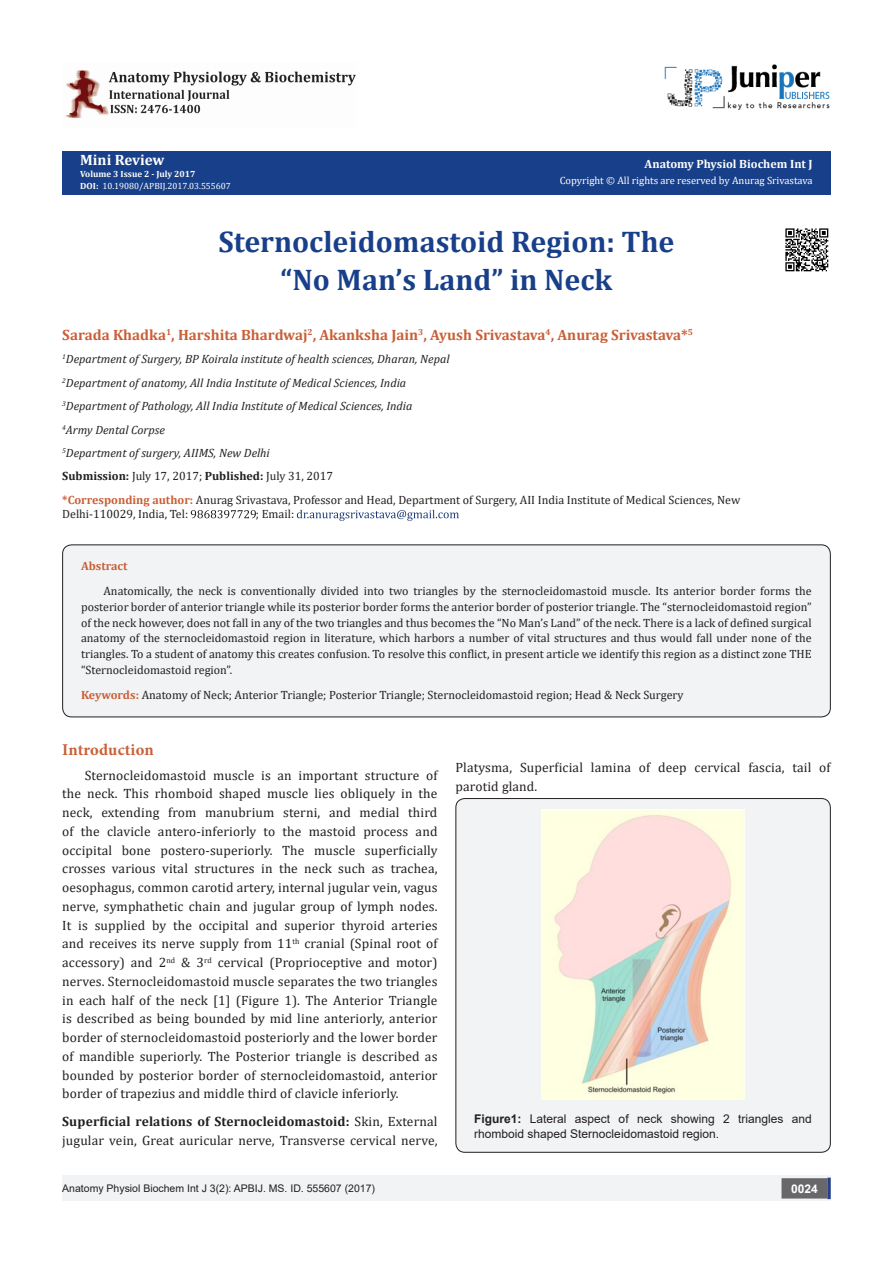
<style>
.page{position:relative;width:893px;height:1263px;background:#fff}
.page>*{position:absolute;margin:0;border:0;box-sizing:border-box;transform-origin:0 0}
.t1{font:700 30px "Cambria";color:#183f89}
.t2{font:700 16.5px "Minion Pro";letter-spacing:.005em;color:#ca5f37}
.t3{font:700 15px "Cambria";color:#ca5f37}
.t4{font:700 15px "Cambria";color:#fffefc}
.t5{font:13.5px/18.8px "Cambria";letter-spacing:.01em;color:#231f20}
.t6{font:12px/15.8px "Cambria";color:#231f20}
.t7{font:italic 12px "Cambria";color:#231f20}
.t8{font:12px/14.4px "Arial";color:#231f20}
.t9{font:700 12px "Cambria";color:#fffefc}
.t10{font:700 12px "Cambria";color:#ca5f37}
.t11{font:700 12px "Arial";color:#fff}
.t12{font:10.5px "Arial";color:#231f20}
.t13{font:10.5px "Cambria";color:#fffefc}
.t14{font:9px "Cambria";color:#fff}
.t15{font:700 9px "Cambria";color:#fffefc}
.s1{font-weight:700;color:#fffefc}
.s2{font-weight:700}
.s3{font-weight:700;color:#ca5f37}
</style>
<div class="page">
<div style="left:62px;top:151px;width:769px;height:43px;background:#183f89"></div>
<svg style="left:191px;top:510px;width:65px;height:8px"></svg>
<svg style="left:297px;top:510px;width:162px;height:11px"></svg>
<div style="left:456px;top:798px;width:374px;height:354px;background:#f2f3f4;border-radius:9px"></div>
<div style="left:455px;top:798px;width:376px;height:355px;border:1px solid #231f20;border-radius:9px"></div>
<img style="left:541px;top:810px;width:204px;height:289px">
<div style="left:62px;top:1175px;width:441px;height:26px;background:#f2f3f4"></div>
<div style="left:503px;top:1175px;width:328px;height:26px;background:#f2f3f4"></div>
<div style="left:782px;top:1179px;width:45px;height:19px;background:#68676a"></div>
<div style="left:781px;top:1178px;width:46px;height:20px;border:2px solid #68676a"></div>
<svg style="left:827px;top:1178px;width:4px;height:21px"></svg>
<img style="left:664px;top:64px;width:166px;height:46px">
<div style="left:63px;top:545px;width:767px;height:172px;background:#f2f3f4;border-radius:9px"></div>
<div style="left:62px;top:544px;width:769px;height:173px;border:1px solid #231f20;border-radius:9px"></div>
<img style="left:65px;top:70px;width:291px;height:48px">
<img style="left:785px;top:228px;width:44px;height:44px">
<p class="t4" style="left:80px;top:149px;width:86px">Mini Review</p>
<p class="t15" style="left:80px;top:168px;width:117px">Volume 3 Issue 2 - July 2017</p>
<p class="t14" style="left:80px;top:181px;width:152px"><span class="s1">DOI:</span> 10.19080/APBIJ.2017.03.555607</p>
<p class="t9" style="left:645px;top:156px;width:170px">Anatomy Physiol Biochem Int J</p>
<p class="t13" style="left:560px;top:174px;width:255px">Copyright © All rights are reserved by Anurag Srivastava</p>
<p class="t1" style="left:218px;top:221px;width:458px">Sternocleidomastoid Region: The</p>
<p class="t1" style="left:281px;top:258px;width:333px">“No Man’s Land” in Neck</p>
<p class="t3" style="left:62px;top:324px;width:632px">Sarada Khadka<sup>1</sup>, Harshita Bhardwaj<sup>2</sup>, Akanksha Jain<sup>3</sup>, Ayush Srivastava<sup>4</sup>, Anurag Srivastava*<sup>5</sup></p>
<p class="t7" style="left:62px;top:351px;width:389px"><sup>1</sup>Department of Surgery, BP Koirala institute of health sciences, Dharan, Nepal</p>
<p class="t7" style="left:62px;top:374px;width:345px"><sup>2</sup>Department of anatomy, All India Institute of Medical Sciences, India</p>
<p class="t7" style="left:62px;top:398px;width:352px"><sup>3</sup>Department of Pathology, All India Institute of Medical Sciences, India</p>
<p class="t7" style="left:62px;top:421px;width:104px"><sup>4</sup>Army Dental Corpse</p>
<p class="t7" style="left:62px;top:444px;width:209px"><sup>5</sup>Department of surgery, AIIMS, New Delhi</p>
<p class="t6" style="left:62px;top:468px;width:272px"><span class="s2">Submission:</span> July 17, 2017; <span class="s2">Published:</span> July 31, 2017</p>
<p class="t6" style="left:62px;top:492px;width:680px;line-height:14.4px"><span class="s3">*Corresponding author:</span> Anurag Srivastava, Professor and Head, Department of Surgery, AII India Institute of Medical Sciences, New<br>Delhi-110029, India, Tel:</p>
<p class="t6" style="left:256px;top:506px;width:40px">; Email:</p>
<p class="t10" style="left:81px;top:558px;width:48px">Abstract</p>
<p class="t6" style="left:81px;top:583px;width:732px;text-align:justify;text-indent:22px">Anatomically, the neck is conventionally divided into two triangles by the sternocleidomastoid muscle. Its anterior border forms the posterior border of anterior triangle while its posterior border forms the anterior border of posterior triangle. The “sternocleidomastoid region” of the neck however, does not fall in any of the two triangles and thus becomes the “No Man’s Land” of the neck. There is a lack of defined surgical anatomy of the sternocleidomastoid region in literature, which harbors a number of vital structures and thus would fall under none of the triangles. To a student of anatomy this creates confusion. To resolve this conflict, in present article we identify this region as a distinct zone THE “Sternocleidomastoid region”.</p>
<p class="t6" style="left:81px;top:686px;width:604px"><span class="s3">Keywords:</span> Anatomy of Neck; Anterior Triangle; Posterior Triangle; Sternocleidomastoid region; Head &amp; Neck Surgery</p>
<p class="t2" style="left:62px;top:738px;width:93px">Introduction</p>
<p class="t5" style="left:62px;top:765px;width:377px;text-align:justify;text-indent:22px">Sternocleidomastoid muscle is an important structure of the neck. This rhomboid shaped muscle lies obliquely in the neck, extending from manubrium sterni, and medial third of the clavicle antero-inferiorly to the mastoid process and occipital bone postero-superiorly. The muscle superficially crosses various vital structures in the neck such as trachea, oesophagus, common carotid artery, internal jugular vein, vagus nerve, symphathetic chain and jugular group of lymph nodes.<br>It is supplied by the occipital and superior thyroid arteries and receives its nerve supply from 11<sup>th</sup> cranial (Spinal root of accessory) and 2<sup>nd</sup> &amp; 3<sup>rd</sup> cervical (Proprioceptive and motor) nerves. Sternocleidomastoid muscle separates the two triangles in each half of the neck [1] (Figure 1). The Anterior Triangle is described as being bounded by mid line anteriorly, anterior border of sternocleidomastoid posteriorly and the lower border of mandible superiorly. The Posterior triangle is described as bounded by posterior border of sternocleidomastoid, anterior border of trapezius and middle third of clavicle inferiorly.</p>
<p class="t5" style="left:62px;top:1112px;width:377px"><span class="s2">Superficial relations of Sternocleidomastoid:</span> Skin, External jugular vein, Great auricular nerve, Transverse cervical nerve,</p>
<p class="t5" style="left:455px;top:758px;width:377px">Platysma, Superficial lamina of deep cervical fascia, tail of parotid gland.</p>
<p class="t8" style="left:474px;top:1112px;width:339px"><span class="s2">Figure1:</span> Lateral aspect of neck showing 2 triangles and rhomboid shaped Sternocleidomastoid region.</p>
<p class="t12" style="left:62px;top:1181px;width:314px">Anatomy Physiol Biochem Int J 3(2): APBIJ. MS. ID. 555607 (2017)</p>
<p class="t11" style="left:791px;top:1180px;width:28px">0024</p>
</div>
